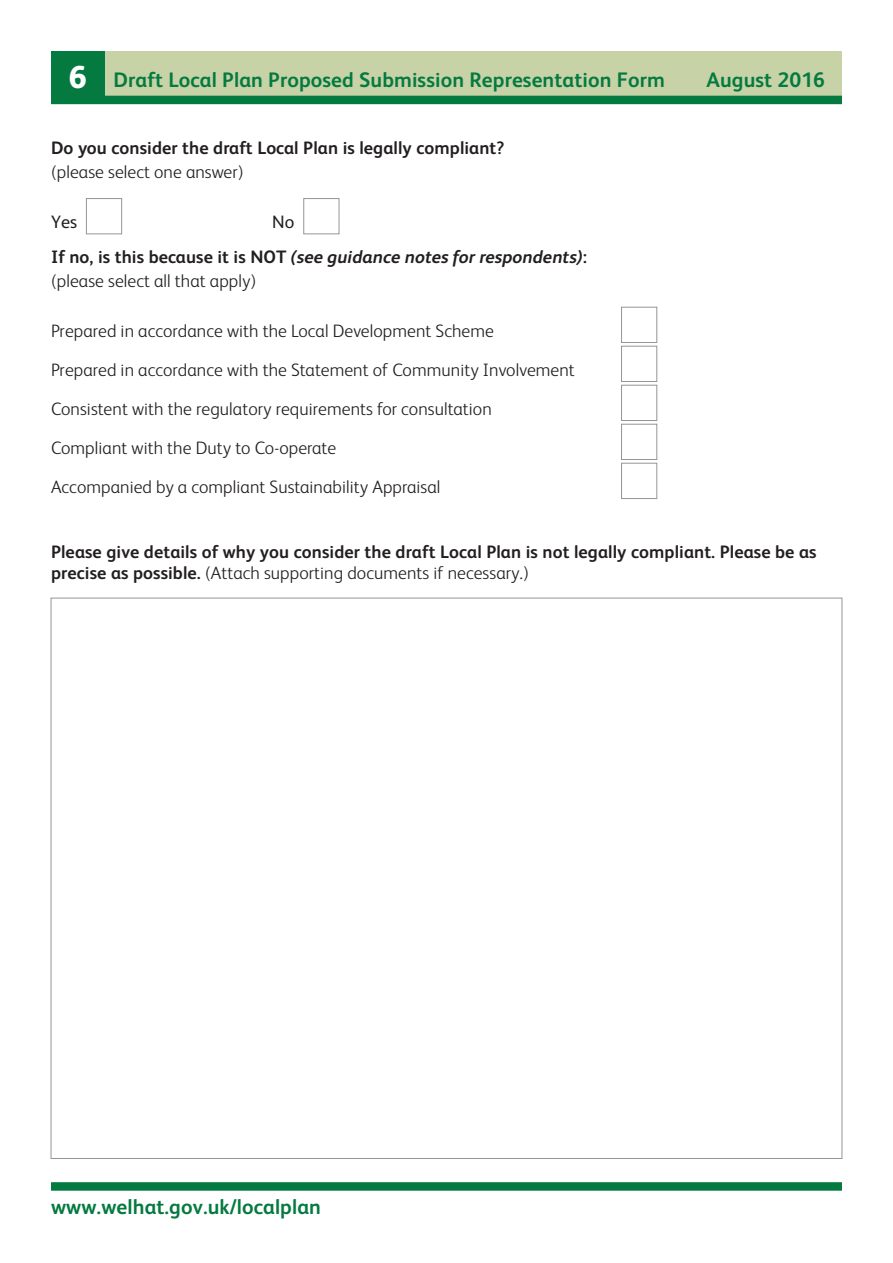
<style>
.page{position:relative;width:893px;height:1263px;background:#fff}
.page>*{position:absolute;margin:0;border:0;box-sizing:border-box;transform-origin:0 0}
.t1{font:700 21px "FS Albert";letter-spacing:.005em;color:#047a40}
.t2{font:300 18px/39px "FS Albert";letter-spacing:.005em;color:#231f20}
.t3{font:700 18px/21px "FS Albert";letter-spacing:.005em;color:#231f20}
.t4{font:italic 700 18px/34.8px "FS Albert";letter-spacing:.005em;color:#231f20}
.t5{font:18px "FS Albert";color:#231f20}
.s1{font-weight:800;font-size:31.5px;color:#fff}
.s2{font-weight:400;font-style:normal}
.s3{font-style:normal}
.s4{font-weight:300}
</style>
<div class="page">
<div style="left:103px;top:51px;width:739px;height:45px;background:#c7d2a6"></div>
<div style="left:51px;top:51px;width:53px;height:52px;background:#047a40"></div>
<div style="left:51px;top:96px;width:791px;height:8px;background:#047a40"></div>
<svg style="left:51px;top:1182px;width:791px;height:9px;background:#11814a"></svg>
<div style="left:303px;top:198px;width:36px;height:36px;border:1px solid #939598"></div>
<div style="left:621px;top:463px;width:36px;height:36px;border:1px solid #939598"></div>
<div style="left:51px;top:598px;width:791px;height:561px;background:#fff;border:1px solid #939598"></div>
<svg style="left:86px;top:198px;width:36px;height:36px"></svg>
<svg style="left:304px;top:198px;width:35px;height:36px"></svg>
<svg style="left:621px;top:307px;width:36px;height:191px"></svg>
<p class="t1" style="left:69px;top:66px;width:598px"><span class="s1">6</span> Draft Local Plan Proposed Submission Representation Form</p>
<p class="t1" style="left:707px;top:66px;width:120px">August 2016</p>
<p class="t3" style="left:51px;top:137px;width:455px">Do you consider the draft Local Plan is legally compliant?</p>
<p class="t2" style="left:51px;top:152px;width:194px">(please select one answer)</p>
<p class="t5" style="left:51px;top:210px;width:28px">Yes</p>
<p class="t4" style="left:51px;top:203px;width:538px;text-indent:221px"><span class="s2">No<br></span><span class="s3">If no, is this because it is NOT</span> (see guidance notes for respondents)<span class="s3">:</span></p>
<p class="t2" style="left:51px;top:260px;width:207px">(please select all that apply)</p>
<p class="t2" style="left:51px;top:310px;width:525px">Prepared in accordance with the Local Development Scheme<br>Prepared in accordance with the Statement of Community Involvement Consistent with the regulatory requirements for consultation<br>Compliant with the Duty to Co-operate<br>Accompanied by a compliant Sustainability Appraisal</p>
<p class="t3" style="left:51px;top:540px;width:767px">Please give details of why you consider the draft Local Plan is not legally compliant. Please be as precise as possible. <span class="s4">(Attach supporting documents if necessary.)</span></p>
<p class="t1" style="left:51px;top:1193px;width:271px">www.welhat.gov.uk/localplan</p>
</div>
